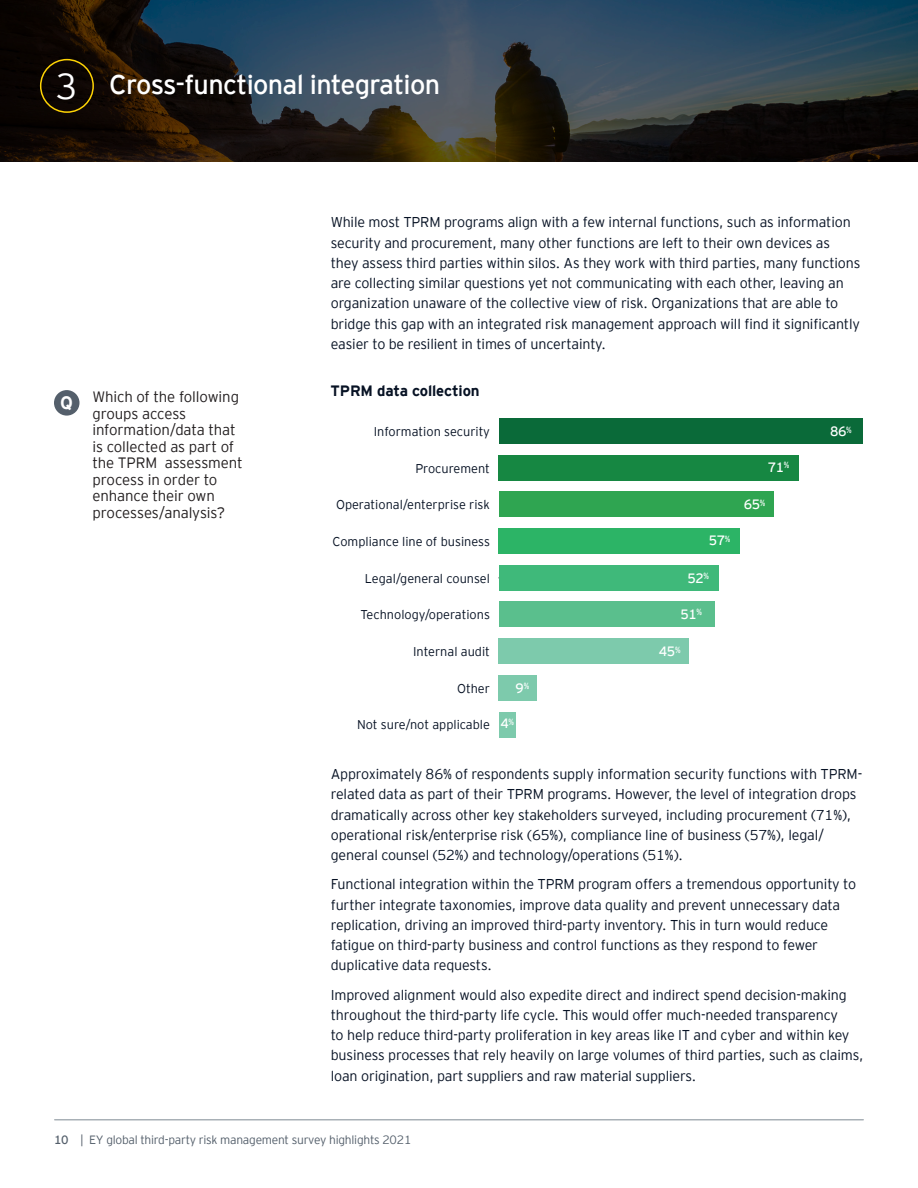
<style>
.page{position:relative;width:918px;height:1188px;background:#fff}
.page>*{position:absolute;margin:0;border:0;box-sizing:border-box;transform-origin:0 0}
.Body_copy{font:300 36px "EY Interstate";color:#fff}
.Nav_Headers_Large{font:27px "EY Interstate";letter-spacing:-.025em;color:#fff}
.Body_copy-2{font:700 18px "EY Interstate";color:#fff}
.Question_Body_Copy{font:300 15px/16.5px "EY Interstate";letter-spacing:-.01em;color:#231f20}
.Subheads{font:700 15px "EY Interstate";letter-spacing:-.01em;color:#071224}
.Body_copy-3{font:300 14.25px/20.2px "EY Interstate";letter-spacing:-.01em;color:#071224}
.Chart_Numbers{font:13.5px "EY Interstate";letter-spacing:-.025em;color:#fff}
.t1{font:300 12.75px "EY Interstate";color:#071224}
.t2{font:300 12px "EY Interstate";letter-spacing:-.02em;color:#545f6b}
.s1{font-weight:400}
</style>
<div class="page">
<div style="left:499px;top:712px;width:17px;height:25px;background:#7dcaac"></div>
<div style="left:499px;top:675px;width:38px;height:26px;background:#7dcaac"></div>
<div style="left:499px;top:638px;width:190px;height:26px;background:#7dcaac"></div>
<div style="left:499px;top:602px;width:215px;height:25px;background:#5abf8d"></div>
<div style="left:499px;top:565px;width:220px;height:26px;background:#3fb97a"></div>
<div style="left:499px;top:528px;width:241px;height:26px;background:#2cb466"></div>
<div style="left:499px;top:492px;width:275px;height:25px;background:#2fa551"></div>
<div style="left:499px;top:455px;width:300px;height:26px;background:#168742"></div>
<div style="left:499px;top:418px;width:363px;height:26px;background:#0a6a39"></div>
<div style="left:54px;top:390px;width:26px;height:26px;background:#545f6b;border-radius:50%"></div>
<svg style="left:0;top:0;width:917px;height:162px;background:#273137"></svg>
<div style="left:40px;top:59px;width:54px;height:54px;border:2px solid #fed304;border-radius:50%"></div>
<hr style="left:55px;top:1119px;width:808px;height:1px;background:#a8b0b6">
<p class="Body_copy" style="left:55px;top:60px;width:24px">3</p>
<p class="Nav_Headers_Large" style="left:109px;top:65px;width:332px">Cross-functional integration</p>
<p class="Body_copy-2" style="left:60px;top:389px;width:14px">Q</p>
<p class="Question_Body_Copy" style="left:92px;top:388px;width:152px">Which of the following groups access information/data that is collected as part of the TPRM assessment process in order to enhance their own processes/analysis?</p>
<p class="Body_copy-3" style="left:331px;top:211px;width:531px">While most TPRM programs align with a few internal functions, such as information security and procurement, many other functions are left to their own devices as they assess third parties within silos. As they work with third parties, many functions are collecting similar questions yet not communicating with each other, leaving an organization unaware of the collective view of risk. Organizations that are able to bridge this gap with an integrated risk management approach will find it significantly easier to be resilient in times of uncertainty.</p>
<p class="Subheads" style="left:331px;top:380px;width:151px">TPRM data collection</p>
<p class="t1" style="left:374px;top:423px;width:118px">Information security</p>
<p class="t1" style="left:415px;top:459px;width:76px">Procurement</p>
<p class="t1" style="left:336px;top:496px;width:155px">Operational/enterprise risk</p>
<p class="t1" style="left:333px;top:533px;width:159px">Compliance line of business</p>
<p class="t1" style="left:365px;top:569px;width:127px">Legal/general counsel</p>
<p class="t1" style="left:360px;top:606px;width:131px">Technology/operations</p>
<p class="t1" style="left:413px;top:642px;width:78px">Internal audit</p>
<p class="t1" style="left:457px;top:679px;width:34px">Other</p>
<p class="t1" style="left:357px;top:716px;width:134px">Not sure/not applicable</p>
<p class="Chart_Numbers" style="left:516px;top:678px;width:15px">9<sup>%</sup></p>
<p class="Chart_Numbers" style="left:501px;top:714px;width:15px">4<sup>%</sup></p>
<p class="Chart_Numbers" style="left:709px;top:531px;width:23px">57<sup>%</sup></p>
<p class="Chart_Numbers" style="left:688px;top:568px;width:23px">52<sup>%</sup></p>
<p class="Chart_Numbers" style="left:680px;top:604px;width:23px">51<sup>%</sup></p>
<p class="Chart_Numbers" style="left:659px;top:642px;width:23px">45<sup>%</sup></p>
<p class="Chart_Numbers" style="left:768px;top:457px;width:23px">71<sup>%</sup></p>
<p class="Chart_Numbers" style="left:744px;top:495px;width:23px">65<sup>%</sup></p>
<p class="Chart_Numbers" style="left:830px;top:422px;width:23px">86<sup>%</sup></p>
<p class="Body_copy-3" style="left:331px;top:763px;width:533px">Approximately 86% of respondents supply information security functions with TPRM&shy;related data as part of their TPRM programs. However, the level of integration drops dramatically across other key stakeholders surveyed, including procurement (71%), operational risk/enterprise risk (65%), compliance line of business (57%), legal/ general counsel (52%) and technology/operations (51%).</p>
<p class="Body_copy-3" style="left:331px;top:873px;width:527px">Functional integration within the TPRM program offers a tremendous opportunity to further integrate taxonomies, improve data quality and prevent unnecessary data replication, driving an improved third-party inventory. This in turn would reduce fatigue on third-party business and control functions as they respond to fewer duplicative data requests.</p>
<p class="Body_copy-3" style="left:331px;top:984px;width:534px">Improved alignment would also expedite direct and indirect spend decision-making throughout the third-party life cycle. This would offer much-needed transparency<br>to help reduce third-party proliferation in key areas like IT and cyber and within key business processes that rely heavily on large volumes of third parties, such as claims, loan origination, part suppliers and raw material suppliers.</p>
<p class="t2" style="left:54px;top:1131px;width:359px"><span class="s1">10</span> | EY global third-party risk management survey highlights 2021</p>
</div>
